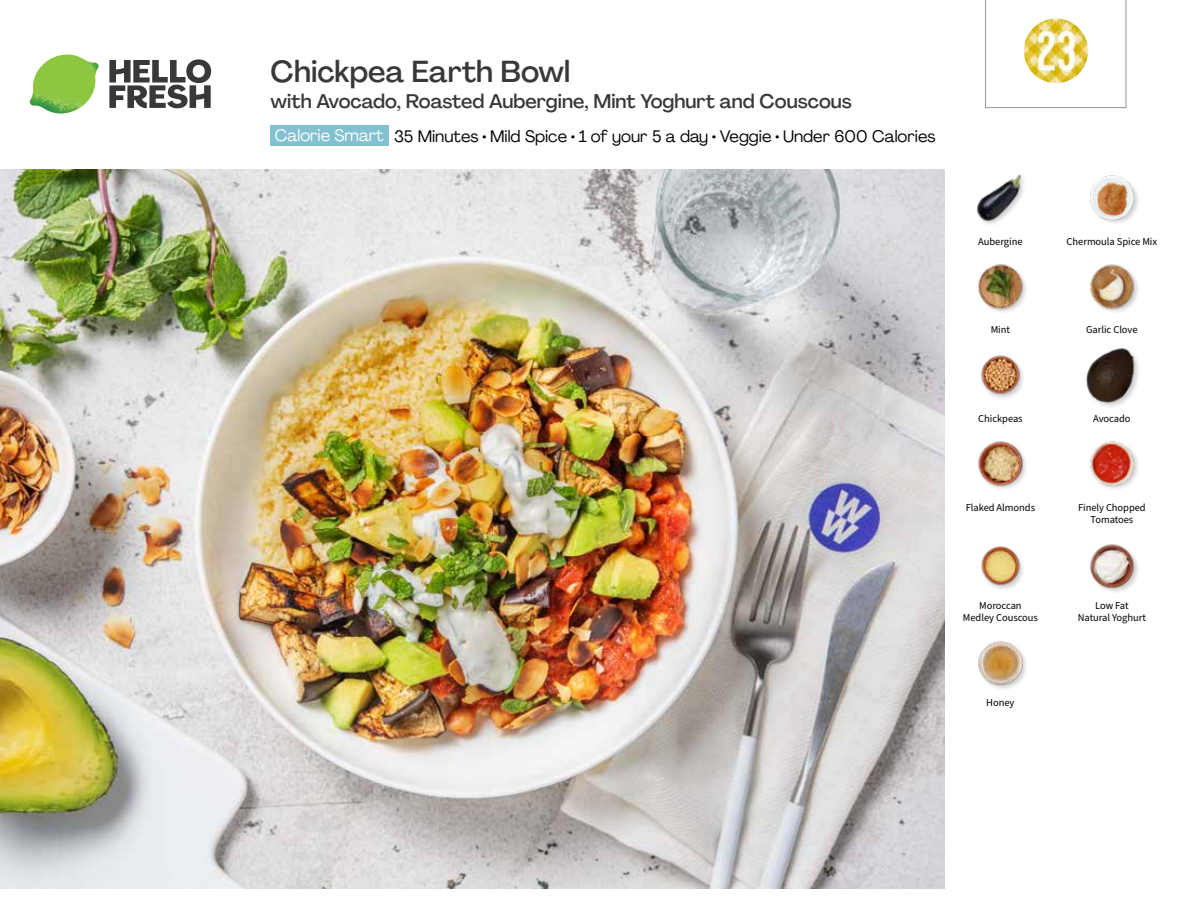
<style>
.page{position:relative;width:1188px;height:918px;background:#fff}
.page>*{position:absolute;margin:0;border:0;box-sizing:border-box;transform-origin:0 0}
.t1{font:500 30px "Agrandir";color:#383839}
.t2{font:500 19.5px "Agrandir";color:#383839}
.t3{font:16.5px "Agrandir";color:#000}
.t4{font:16.5px "Agrandir";color:#fff}
.t5{font:10.5px/12px "Source Sans Pro";letter-spacing:-.005em;color:#000;text-align:center}
</style>
<div class="page">
<svg style="left:109px;top:59px;width:102px;height:49px"></svg>
<img style="left:30px;top:55px;width:69px;height:59px">
<img style="left:0;top:170px;width:945px;height:718px">
<div style="left:271px;top:126px;width:118px;height:20px;background:#82c1cf"></div>
<img style="left:981px;top:546px;width:42px;height:43px">
<img style="left:978px;top:641px;width:48px;height:48px">
<img style="left:1090px;top:544px;width:48px;height:48px">
<img style="left:981px;top:355px;width:42px;height:43px">
<img style="left:978px;top:441px;width:48px;height:48px">
<img style="left:1090px;top:441px;width:48px;height:48px">
<div style="left:1086px;top:348px;width:55px;height:61px;background:#000;opacity:.2"></div>
<img style="left:1086px;top:348px;width:55px;height:55px">
<img style="left:977px;top:174px;width:47px;height:49px">
<img style="left:978px;top:264px;width:48px;height:48px">
<img style="left:1090px;top:264px;width:48px;height:48px">
<img style="left:1090px;top:175px;width:48px;height:48px">
<svg style="left:985px;top:0;width:141px;height:109px"></svg>
<h1 class="t1" style="left:271px;top:53px;width:301px">Chickpea Earth Bowl</h1>
<h2 class="t2" style="left:271px;top:89px;width:583px">with Avocado, Roasted Aubergine, Mint Yoghurt and Couscous</h2>
<h3 class="t4" style="left:275px;top:125px;width:110px">Calorie Smart</h3>
<h3 class="t3" style="left:394px;top:126px;width:543px">35 Minutes • Mild Spice • 1 of your 5 a day • Veggie • Under 600 Calories</h3>
<p class="t5" style="left:978px;top:235px;width:46px">Aubergine</p>
<p class="t5" style="left:1067px;top:235px;width:92px">Chermoula Spice Mix</p>
<p class="t5" style="left:991px;top:324px;width:21px">Mint</p>
<p class="t5" style="left:1086px;top:324px;width:53px">Garlic Clove</p>
<p class="t5" style="left:978px;top:413px;width:46px">Chickpeas</p>
<p class="t5" style="left:1093px;top:413px;width:39px">Avocado</p>
<p class="t5" style="left:966px;top:502px;width:71px">Flaked Almonds</p>
<p class="t5" style="left:963px;top:600px;width:77px">Moroccan<br>Medley Couscous</p>
<p class="t5" style="left:986px;top:697px;width:30px">Honey</p>
<p class="t5" style="left:1078px;top:502px;width:69px">Finely Chopped<br>Tomatoes</p>
<p class="t5" style="left:1078px;top:600px;width:70px">Low Fat<br>Natural Yoghurt</p>
</div>
